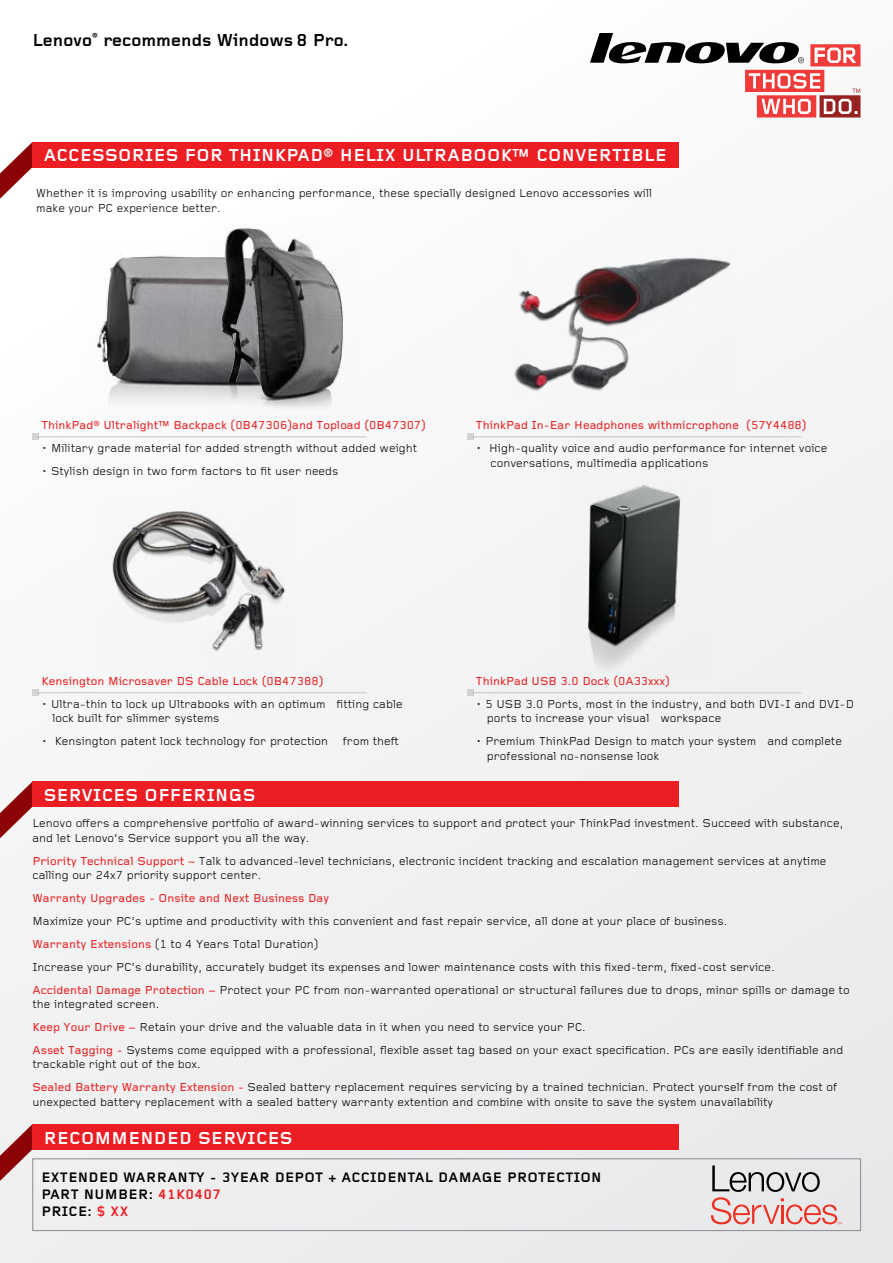
<style>
.page{position:relative;width:893px;height:1263px;background:#fff}
.page>*{position:absolute;margin:0;border:0;box-sizing:border-box;transform-origin:0 0}
.t1{font:700 18px "Foundry Gridnik";letter-spacing:.025em;color:#fff}
.t2{font:700 18px "Foundry Gridnik";color:#000}
.t3{font:700 14.25px/17.1px "Foundry Gridnik";letter-spacing:.025em;color:#000}
.t4{font:12px/14.4px "Foundry Gridnik";color:#000}
.t5{font:500 12px "Foundry Gridnik";color:#e72526}
.s1{font-weight:500;color:#e72526}
.s2{color:#ed1d24}
</style>
<div class="page">
<div style="left:0;top:0;width:893px;height:1263px;background:linear-gradient(to right,#f8f8f8,#efeff0)"></div>
<svg style="left:590px;top:33px;width:270px;height:85px"></svg>
<svg style="left:0;top:782px;width:32px;height:56px"></svg>
<svg style="left:0;top:1124px;width:32px;height:57px"></svg>
<div style="left:32px;top:782px;width:646px;height:25px;background:#ed1d24"></div>
<div style="left:32px;top:1124px;width:646px;height:25px;background:#ed1d24"></div>
<svg style="left:0;top:142px;width:32px;height:57px"></svg>
<div style="left:32px;top:142px;width:646px;height:25px;background:#ed1d24"></div>
<svg style="left:711px;top:1165px;width:131px;height:59px"></svg>
<img style="left:84px;top:243px;width:124px;height:173px">
<img style="left:208px;top:217px;width:147px;height:211px">
<img style="left:103px;top:499px;width:190px;height:168px">
<img style="left:561px;top:470px;width:147px;height:208px">
<img style="left:504px;top:242px;width:229px;height:168px">
<div style="left:32px;top:433px;width:7px;height:7px;background:#d1d3d4"></div>
<svg style="left:38px;top:436px;width:330px;height:1px"></svg>
<div style="left:32px;top:689px;width:7px;height:7px;background:#d1d3d4"></div>
<svg style="left:38px;top:692px;width:330px;height:1px"></svg>
<div style="left:467px;top:433px;width:6px;height:7px;background:#d1d3d4"></div>
<svg style="left:473px;top:436px;width:330px;height:1px"></svg>
<div style="left:467px;top:689px;width:6px;height:7px;background:#d1d3d4"></div>
<svg style="left:473px;top:692px;width:330px;height:1px"></svg>
<div style="left:32px;top:1158px;width:829px;height:73px;border:1px solid #939598"></div>
<h1 class="t2" style="left:32px;top:30px;width:318px">LENOVO<sup>®</sup> RECOMMENDS WINDOWS 8 PRO.</h1>
<h1 class="t1" style="left:44px;top:145px;width:624px">ACCESSORIES FOR THINKPAD® HELIX ULTRABOOK™ CONVERTIBLE</h1>
<p class="t4" style="left:36px;top:187px;width:617px">Whether it is improving usability or enhancing performance, these specially designed Lenovo accessories will make your PC experience better.</p>
<p class="t5" style="left:41px;top:419px;width:386px">ThinkPad® Ultralight™ Backpack (0B47306)and Topload (0B47307)</p>
<p class="t4" style="left:41px;top:441px;width:377px">• Military grade material for added strength without added weight</p>
<p class="t4" style="left:41px;top:464px;width:299px">• Stylish design in two form factors to fit user needs</p>
<p class="t5" style="left:476px;top:419px;width:332px">ThinkPad In-Ear Headphones withmicrophone (57Y4488)</p>
<p class="t4" style="left:490px;top:441px;width:338px;text-indent:-15px">• High-quality voice and audio performance for internet voice conversations, multimedia applications</p>
<p class="t5" style="left:41px;top:674px;width:284px">Kensington Microsaver D S Cable Lock (0B47388)</p>
<p class="t4" style="left:52px;top:697px;width:352px;text-indent:-11px">• Ultra-thin to lock up Ultrabooks with an optimum fitting cable lock built for slimmer systems</p>
<p class="t4" style="left:41px;top:735px;width:359px">• Kensington patent lock technology for protection from theft</p>
<h1 class="t1" style="left:44px;top:785px;width:213px">SERVICES OFFERINGS</h1>
<p class="t5" style="left:476px;top:674px;width:195px">ThinkPad USB 3.0 Dock (0A33xxx)</p>
<p class="t4" style="left:487px;top:697px;width:369px;text-indent:-11px">• 5 USB 3.0 Ports, most in the industry, and both DVI-I and DVI-D ports to increase your visual workspace</p>
<p class="t4" style="left:487px;top:735px;width:357px;text-indent:-11px">• Premium ThinkPad Design to match your system and complete professional no-nonsense look</p>
<p class="t4" style="left:32px;top:817px;width:812px">Lenovo offers a comprehensive portfolio of award-winning services to support and protect your ThinkPad investment. Succeed with substance, and let Lenovo’s Service support you all the way.</p>
<p class="t4" style="left:32px;top:854px;width:796px"><span class="s1">Priority Technical Support –</span> Talk to advanced-level technicians, electronic incident tracking and escalation management services at anytime calling our 24x7 priority support center.</p>
<p class="t5" style="left:32px;top:891px;width:298px">Warranty Upgrades - O nsite and N ext B usiness Day</p>
<p class="t4" style="left:32px;top:910px;width:819px;line-height:23px">Maximize your PC’s uptime and productivity with this convenient and fast repair service, all done at your place of business.<br><span class="s1">Warranty Extensions</span> (1 to 4 Years Total Duration)<br>Increase your PC’s durability, accurately budget its expenses and lower maintenance costs with this fixed-term, fixed-cost service.<br><span class="s1">Accidental Damage Protection –</span> Protect your PC from non-warranted operational or structural failures due to drops, minor spills or damage to</p>
<p class="t4" style="left:32px;top:993px;width:812px;line-height:23px">the integrated screen.<br><span class="s1">Keep Your Drive –</span> Retain your drive and the valuable data in it when you need to service your PC.<br><span class="s1">Asset Tagging -</span> Systems come equipped with a professional, flexible asset tag based on your exact specification. PCs are easily identifiable and</p>
<p class="t4" style="left:32px;top:1053px;width:806px;line-height:23px">trackable right out of the box.<br><span class="s1">Sealed Battery Warranty Extension -</span> Sealed battery replacement requires servicing by a trained technician. Protect yourself from the cost of</p>
<p class="t4" style="left:32px;top:1095px;width:742px">unexpected battery replacement with a sealed battery warranty extention and combine with onsite to save the system unavailability</p>
<h1 class="t1" style="left:44px;top:1128px;width:250px">RECOMMENDED SERVICES</h1>
<p class="t3" style="left:41px;top:1169px;width:209px">EXTENDED WARRANTY - 3YEAR</p>
<p class="t3" style="left:275px;top:1169px;width:21px">DEPOT</p>
<p class="t3" style="left:328px;top:1169px;width:34px">+ ACCIDENTAL</p>
<p class="t3" style="left:438px;top:1169px;width:22px">DAMAGE</p>
<p class="t3" style="left:507px;top:1169px;width:20px">PROTECTION</p>
<p class="t3" style="left:41px;top:1186px;width:181px">PART NUMBER: <span class="s2">41K0407<br></span>PRICE: <span class="s2">$ XX</span></p>
</div>
